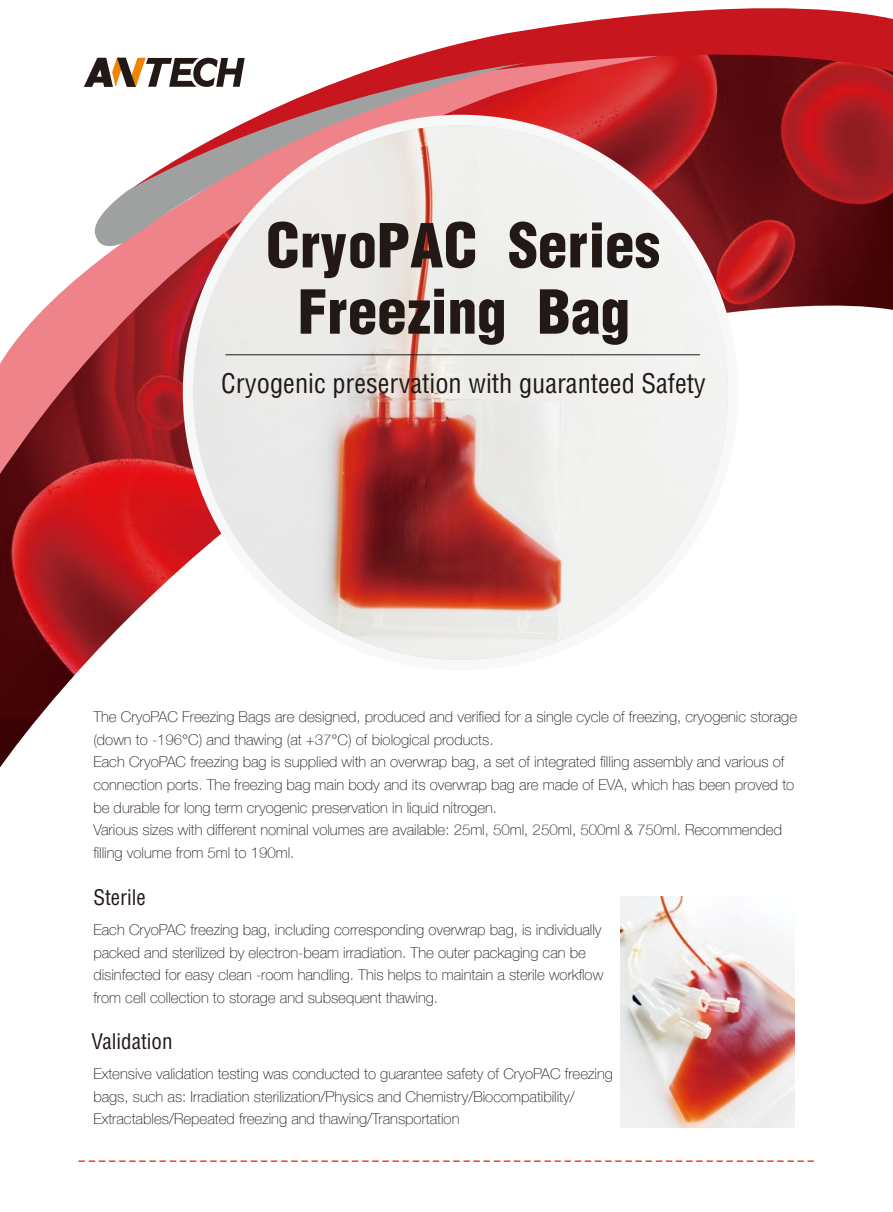
<style>
.page{position:relative;width:893px;height:1212px;background:#fff}
.page>*{position:absolute;margin:0;border:0;box-sizing:border-box;transform-origin:0 0}
.t1{font:66.6px/66.3px "Helvetica Condensed Black Se";color:#221815;text-align:center}
.t2{font:300 27px "Adobe Song Std";color:#e71f19}
.t3{font:condensed 26.4px "Helvetica";color:#221815}
.t4{font:condensed 21px "Helvetica";color:#221815}
.t5{font:100 15px/22.5px "Helvetica Neue";color:#221815}
</style>
<div class="page">
<img style="left:0;top:197px;width:893px;height:570px">
<svg style="left:0;top:57px;width:720px;height:417px"></svg>
<div style="left:183px;top:115px;width:555px;height:555px;background:#f7f8f8;border-radius:50%"></div>
<img style="left:193px;top:125px;width:535px;height:535px;border-radius:267px">
<svg style="left:125px;top:8px;width:768px;height:189px"></svg>
<svg style="left:86px;top:63px;width:441px;height:191px"></svg>
<svg style="left:84px;top:58px;width:161px;height:29px"></svg>
<hr style="left:225px;top:354px;width:475px;height:1px;background:#221815">
<img style="left:620px;top:896px;width:174px;height:232px">
<h1 class="t1" style="left:267px;top:216px;width:396px">CryoPAC Series<br>Freezing Bag</h1>
<h3 class="t3" style="left:221px;top:366px;width:486px">Cryogenic preservation with guaranteed Safety</h3>
<p class="t5" style="left:93px;top:706px;width:705px">The CryoPAC Freezing Bags are designed, produced and verified for a single cycle of freezing, cryogenic storage (down to -196°C) and thawing (at +37°C) of biological products.<br>Each CryoPAC freezing bag is supplied with an overwrap bag, a set of integrated filling assembly and various of connection ports. The freezing bag main body and its overwrap bag are made of EVA, which has been proved to be durable for long term cryogenic preservation in liquid nitrogen.<br>Various sizes with different nominal volumes are available: 25ml, 50ml, 250ml, 500ml &amp; 750ml. Recommended filling volume from 5ml to 190ml.</p>
<h3 class="t4" style="left:93px;top:884px;width:54px">Sterile</h3>
<p class="t5" style="left:93px;top:918px;width:511px">Each CryoPAC freezing bag, including corresponding overwrap bag, is individually packed and sterilized by electron-beam irradiation. The outer packaging can be disinfected for easy clean -room handling. This helps to maintain a sterile workflow from cell collection to storage and subsequent thawing.</p>
<h3 class="t4" style="left:91px;top:1028px;width:83px">Validation</h3>
<p class="t5" style="left:93px;top:1062px;width:521px">Extensive validation testing was conducted to guarantee safety of CryoPAC freezing bags, such as: Irradiation sterilization/Physics and Chemistry/Biocompatibility/<br>Extractables/Repeated freezing and thawing/Transportation</p>
<h2 class="t2" style="left:77px;top:1142px;width:741px">-------------------------------------------------------------------------</h2>
</div>
